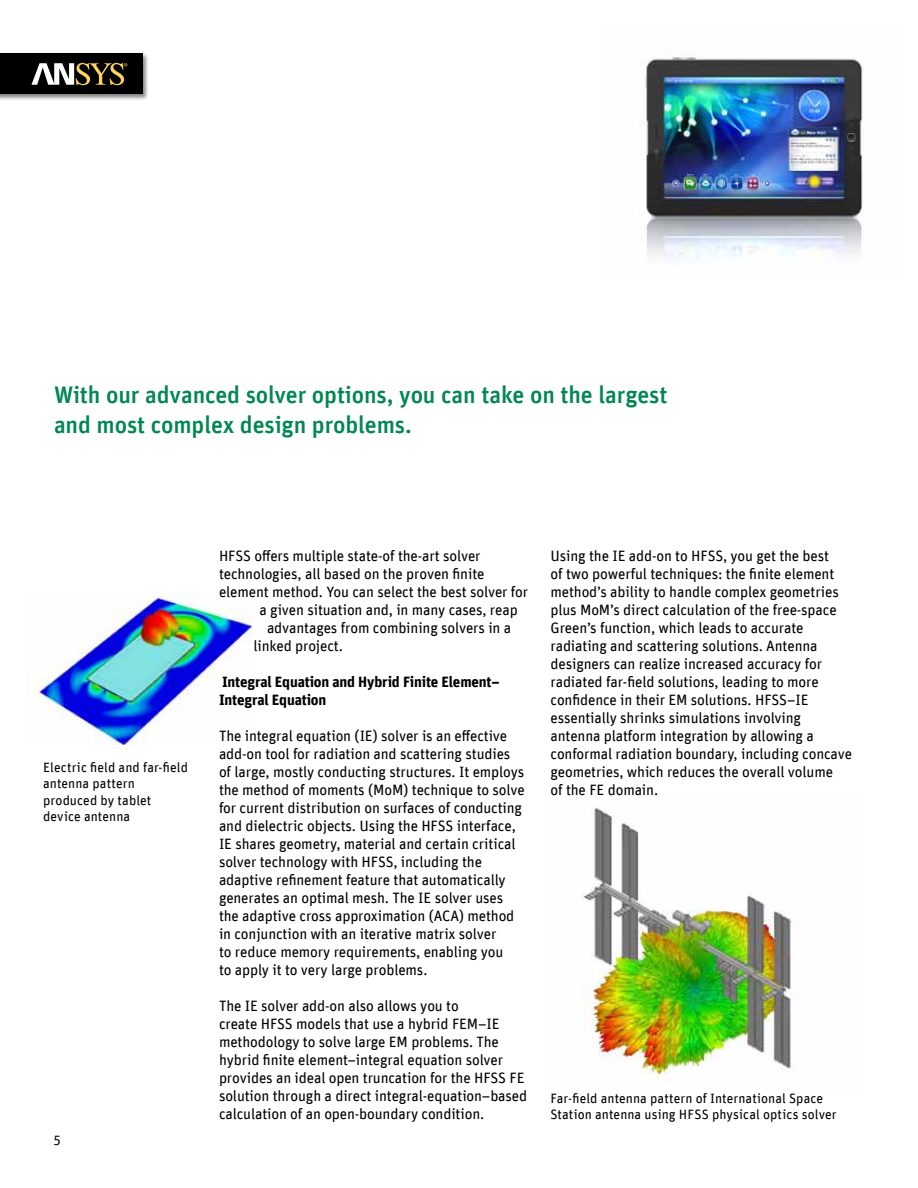
<style>
.page{position:relative;width:918px;height:1188px;background:#fff}
.page>*{position:absolute;margin:0;border:0;box-sizing:border-box;transform-origin:0 0}
.t1{font:500 24px/30px "Unit Offc Pro";letter-spacing:-.005em;color:#008752}
.t2{font:15px/18px "Unit Offc Pro";letter-spacing:-.01em;color:#000}
.t3{font:700 15px/18px "Unit Offc Pro";letter-spacing:-.01em;color:#000}
.t4{font:13.5px/16.5px "Unit Offc Pro";letter-spacing:.005em;color:#000}
</style>
<div class="page">
<img style="left:582px;top:807px;width:216px;height:273px">
<div style="left:0;top:52px;width:150px;height:49px;background:#000;opacity:.5"></div>
<div style="left:0;top:54px;width:143px;height:40px;background:#000"></div>
<svg style="left:32px;top:63px;width:95px;height:22px"></svg>
<img style="left:32px;top:591px;width:221px;height:153px">
<img style="left:645px;top:53px;width:218px;height:206px">
<h1 class="t1" style="left:54px;top:379px;width:615px">With our advanced solver options, you can take on the largest and most complex design problems.</h1>
<p class="t4" style="left:43px;top:758px;width:146px">Electric field and far-field antenna pattern produced by tablet device antenna</p>
<p class="t4" style="left:53px;top:1131px;width:9px">5</p>
<p class="t2" style="left:219px;top:546px;width:263px">HFSS offers multiple state-of the-art solver</p>
<p class="t2" style="left:219px;top:564px;width:267px">technologies, all based on the proven finite</p>
<p class="t2" style="left:219px;top:582px;width:311px">element method. You can select the best solver for</p>
<p class="t2" style="left:260px;top:600px;width:260px">a given situation and, in many cases, reap</p>
<p class="t2" style="left:267px;top:618px;width:246px">advantages from combining solvers in a</p>
<p class="t2" style="left:254px;top:636px;width:91px">linked project.</p>
<p class="t3" style="left:219px;top:672px;width:282px">Integral Equation and Hybrid Finite Element–<br>Integral Equation</p>
<p class="t2" style="left:219px;top:726px;width:307px">The integral equation (IE) solver is an effective add-on tool for radiation and scattering studies of large, mostly conducting structures. It employs the method of moments (MoM) technique to solve for current distribution on surfaces of conducting and dielectric objects. Using the HFSS interface, IE shares geometry, material and certain critical solver technology with HFSS, including the adaptive refinement feature that automatically generates an optimal mesh. The IE solver uses the adaptive cross approximation (ACA) method in conjunction with an iterative matrix solver<br>to reduce memory requirements, enabling you<br>to apply it to very large problems.</p>
<p class="t2" style="left:219px;top:996px;width:310px">The IE solver add-on also allows you to<br>create HFSS models that use a hybrid FEM–IE methodology to solve large EM problems. The hybrid finite element–integral equation solver provides an ideal open truncation for the HFSS FE solution through a direct integral-equation–based calculation of an open-boundary condition.</p>
<p class="t2" style="left:551px;top:546px;width:303px">Using the IE add-on to HFSS, you get the best<br>of two powerful techniques: the finite element method’s ability to handle complex geometries plus MoM’s direct calculation of the free-space Green’s function, which leads to accurate radiating and scattering solutions. Antenna designers can realize increased accuracy for radiated far-field solutions, leading to more confidence in their EM solutions. HFSS–IE essentially shrinks simulations involving antenna platform integration by allowing a conformal radiation boundary, including concave geometries, which reduces the overall volume<br>of the FE domain.</p>
<p class="t4" style="left:551px;top:1089px;width:288px">Far-field antenna pattern of International Space<br>Station antenna using HFSS physical optics solver</p>
</div>
